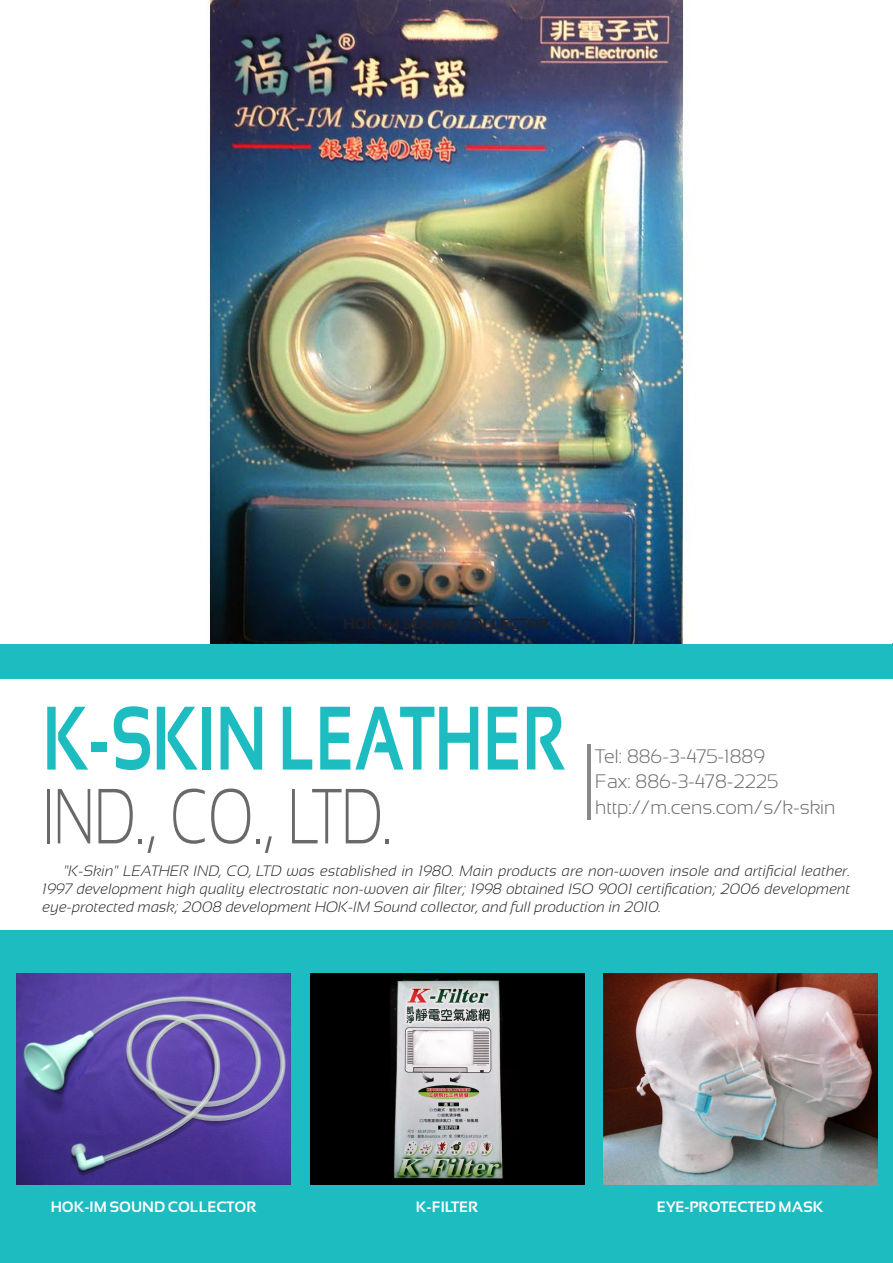
<style>
.page{position:relative;width:893px;height:1263px;background:#fff}
.page>*{position:absolute;margin:0;border:0;box-sizing:border-box;transform-origin:0 0}
.公司名大標{font:700 90px "Sansation";color:#1cbcc1;scale:.72 1}
.公司名大標-2{font:300 78px "Sansation";color:#69696c;scale:.72 1}
.公司內容{font:300 19.5px "Sansation";color:#69696c}
.副標內文{font:italic 300 15px/18px "Sansation";color:#231f20;text-align:justify}
.產品名{font:700 15px "Sansation";color:#fff}
.產品名-2{font:700 15px "Sansation";color:#231f20}
</style>
<div class="page">
<div style="left:0;top:643px;width:893px;height:620px;background:#1cbcc1"></div>
<div style="left:0;top:679px;width:893px;height:251px;background:#fff"></div>
<img style="left:17px;top:973px;width:274px;height:212px">
<img style="left:310px;top:973px;width:274px;height:212px">
<img style="left:604px;top:973px;width:274px;height:212px">
<hr style="left:587px;top:744px;width:3px;height:76px;background:#86888a">
<img style="left:208px;top:1px;width:477px;height:642px">
<p class="產品名-2" style="left:344px;top:616px;width:207px">HOK-IM SOUND COLLECTOR</p>
<p class="公司名大標" style="left:43px;top:688px;width:728px">K-SKIN LEATHER</p>
<p class="公司名大標-2" style="left:43px;top:773px;width:487px">IND., CO., LTD.</p>
<p class="公司內容" style="left:595px;top:745px;width:171px">Tel: 886-3-475-1889</p>
<p class="公司內容" style="left:595px;top:771px;width:185px">Fax: 886-3-478-2225</p>
<p class="公司內容" style="left:595px;top:796px;width:241px">http://m.cens.com/s/k-skin</p>
<p class="副標內文" style="left:43px;top:862px;width:809px;text-indent:21px">"K-Skin" LEATHER IND, CO, LTD was established in 1980. Main products are non-woven insole and artificial leather.<br>1997 development high quality electrostatic non-woven air filter; 1998 obtained ISO 9001 certification; 2006 development eye-protected mask; 2008 development HOK-IM Sound collector, and full production in 2010.</p>
<p class="產品名" style="left:51px;top:1199px;width:207px">HOK-IM SOUND COLLECTOR</p>
<p class="產品名" style="left:416px;top:1199px;width:64px">K-FILTER</p>
<p class="產品名" style="left:657px;top:1199px;width:168px">EYE-PROTECTED MASK</p>
</div>
